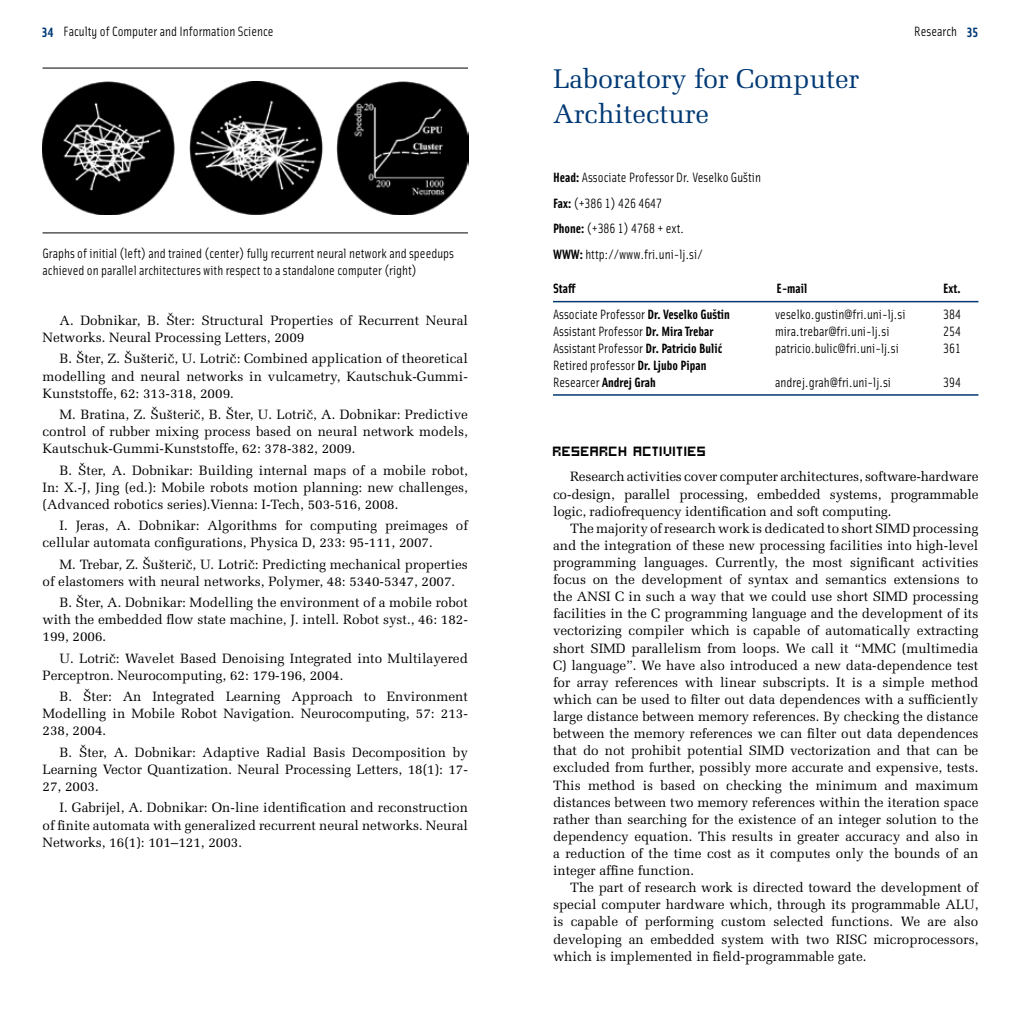
<style>
.page{position:relative;width:1021px;height:1021px;background:#fff}
.page>*{position:absolute;margin:0;border:0;box-sizing:border-box;transform-origin:0 0}
.t1{font:27px/34.2px "INN Melior";color:#003974}
.t2{font:15px "INN Hooge 0555";color:#000}
.t3{font:13.5px/17.1px "INN Melior";color:#000;text-align:justify}
.t4{font:13.5px/25.7px "INN Solex Lining";color:#000}
.t5{font:700 13.5px "INN Solex Lining";color:#000}
.s1{font-weight:700;color:#003974}
.s2{font-weight:700}
</style>
<div class="page">
<hr style="left:553px;top:301px;width:425px;height:1px;background:#003974">
<hr style="left:553px;top:394px;width:425px;height:2px;background:#003974">
<img style="left:43px;top:82px;width:426px;height:132px">
<hr style="left:43px;top:68px;width:425px;height:1px;background:#000">
<hr style="left:43px;top:232px;width:425px;height:1px;background:#000">
<p class="t4" style="left:42px;top:18px;width:233px"><span class="s1">34</span> Faculty of Computer and Information Science</p>
<p class="t4" style="left:914px;top:18px;width:66px">Research <span class="s1">35</span></p>
<h1 class="t1" style="left:553px;top:62px;width:308px">Laboratory for Computer<br>Architecture</h1>
<p class="t4" style="left:43px;top:244px;width:413px;line-height:17.1px">Graphs of initial (left) and trained (center) fully recurrent neural network and speedups achieved on parallel architectures with respect to a standalone computer (right)</p>
<p class="t3" style="left:43px;top:312px;width:427px;text-indent:17px">A. Dobnikar, B. Šter: Structural Properties of Recurrent Neural<br>Networks. Neural Processing Letters, 2009</p>
<p class="t3" style="left:43px;top:350px;width:427px;text-indent:17px">B. Šter, Z. Šušterič, U. Lotrič: Combined application of theoretical modelling and neural networks in vulcametry, Kautschuk-Gummi-Kunststoffe, 62: 313-318, 2009.</p>
<p class="t3" style="left:43px;top:406px;width:427px;text-indent:17px">M. Bratina, Z. Šušterič, B. Šter, U. Lotrič, A. Dobnikar: Predictive control of rubber mixing process based on neural network models, Kautschuk-Gummi-Kunststoffe, 62: 378-382, 2009.</p>
<p class="t3" style="left:43px;top:461px;width:427px;text-indent:17px">B. Šter, A. Dobnikar: Building internal maps of a mobile robot, In: X.-J, Jing (ed.): Mobile robots motion planning: new challenges, (Advanced robotics series).Vienna: I-Tech, 503-516, 2008.</p>
<p class="t3" style="left:43px;top:517px;width:427px;text-indent:17px">I. Jeras, A. Dobnikar: Algorithms for computing preimages of cellular automata configurations, Physica D, 233: 95-111, 2007.</p>
<p class="t3" style="left:43px;top:555px;width:427px;text-indent:17px">M. Trebar, Z. Šušterič, U. Lotrič: Predicting mechanical properties of elastomers with neural networks, Polymer, 48: 5340-5347, 2007.</p>
<p class="t3" style="left:43px;top:594px;width:427px;text-indent:17px">B. Šter, A. Dobnikar: Modelling the environment of a mobile robot with the embedded flow state machine, J. intell. Robot syst., 46: 182- 199, 2006.</p>
<p class="t3" style="left:43px;top:649px;width:427px;text-indent:17px">U. Lotrič: Wavelet Based Denoising Integrated into Multilayered<br>Perceptron. Neurocomputing, 62: 179-196, 2004.</p>
<p class="t3" style="left:43px;top:688px;width:427px;text-indent:17px">B. Šter: An Integrated Learning Approach to Environment Modelling in Mobile Robot Navigation. Neurocomputing, 57: 213- 238, 2004.</p>
<p class="t3" style="left:43px;top:743px;width:427px;text-indent:17px">B. Šter, A. Dobnikar: Adaptive Radial Basis Decomposition by Learning Vector Quantization. Neural Processing Letters, 18(1): 17- 27, 2003.</p>
<p class="t3" style="left:43px;top:799px;width:427px;text-indent:17px">I. Gabrijel, A. Dobnikar: On-line identification and reconstruction of finite automata with generalized recurrent neural networks. Neural Networks, 16(1): 101–121, 2003.</p>
<p class="t4" style="left:553px;top:164px;width:209px"><span class="s2">Head:</span> Associate Professor Dr. Veselko Guštin<br><span class="s2">Fax:</span> (+386 1) 426 4647<br><span class="s2">Phone:</span> (+386 1) 4768 + ext.<br><span class="s2">WWW:</span> http://www.fri.uni-lj.si/</p>
<p class="t5" style="left:553px;top:280px;width:24px">Staff</p>
<p class="t5" style="left:776px;top:280px;width:32px">E-mail</p>
<p class="t5" style="left:943px;top:280px;width:19px">Ext.</p>
<p class="t4" style="left:553px;top:301px;width:178px">Associate Professor <span class="s2">Dr. Veselko Guštin</span></p>
<p class="t4" style="left:775px;top:301px;width:132px">veselko.gustin@fri.uni-lj.si</p>
<p class="t4" style="left:943px;top:301px;width:19px">384</p>
<p class="t4" style="left:553px;top:318px;width:162px">Assistant Professor <span class="s2">Dr. Mira Trebar</span></p>
<p class="t4" style="left:775px;top:318px;width:116px">mira.trebar@fri.uni-lj.si</p>
<p class="t4" style="left:943px;top:318px;width:19px">254</p>
<p class="t4" style="left:553px;top:335px;width:171px">Assistant Professor <span class="s2">Dr. Patricio Bulić</span></p>
<p class="t4" style="left:775px;top:335px;width:125px">patricio.bulic@fri.uni-lj.si</p>
<p class="t4" style="left:943px;top:335px;width:19px">361</p>
<p class="t4" style="left:553px;top:356px;width:155px;line-height:17.1px">Retired professor <span class="s2">Dr. Ljubo Pipan<br></span>Researcer <span class="s2">Andrej Grah</span></p>
<p class="t4" style="left:775px;top:369px;width:117px">andrej.grah@fri.uni-lj.si</p>
<p class="t4" style="left:943px;top:369px;width:19px">394</p>
<p class="t2" style="left:553px;top:441px;width:155px">RESEARCH ACTIVITIES</p>
<p class="t3" style="left:553px;top:468px;width:427px;text-indent:17px">Research activities cover computer architectures, software-hardware co-design, parallel processing, embedded systems, programmable logic, radiofrequency identification and soft computing.</p>
<p class="t3" style="left:553px;top:519px;width:427px;text-indent:17px">The majority of research work is dedicated to short SIMD processing and the integration of these new processing facilities into high-level programming languages. Currently, the most significant activities focus on the development of syntax and semantics extensions to the ANSI C in such a way that we could use short SIMD processing facilities in the C programming language and the development of its vectorizing compiler which is capable of automatically extracting short SIMD parallelism from loops. We call it “MMC (multimedia C) language”. We have also introduced a new data-dependence test for array references with linear subscripts. It is a simple method which can be used to filter out data dependences with a sufficiently large distance between memory references. By checking the distance between the memory references we can filter out data dependences that do not prohibit potential SIMD vectorization and that can be excluded from further, possibly more accurate and expensive, tests.<br>This method is based on checking the minimum and maximum distances between two memory references within the iteration space rather than searching for the existence of an integer solution to the dependency equation. This results in greater accuracy and also in a reduction of the time cost as it computes only the bounds of an integer affine function.</p>
<p class="t3" style="left:553px;top:879px;width:427px;text-indent:17px">The part of research work is directed toward the development of special computer hardware which, through its programmable ALU, is capable of performing custom selected functions. We are also developing an embedded system with two RISC microprocessors, which is implemented in field-programmable gate.</p>
</div>
